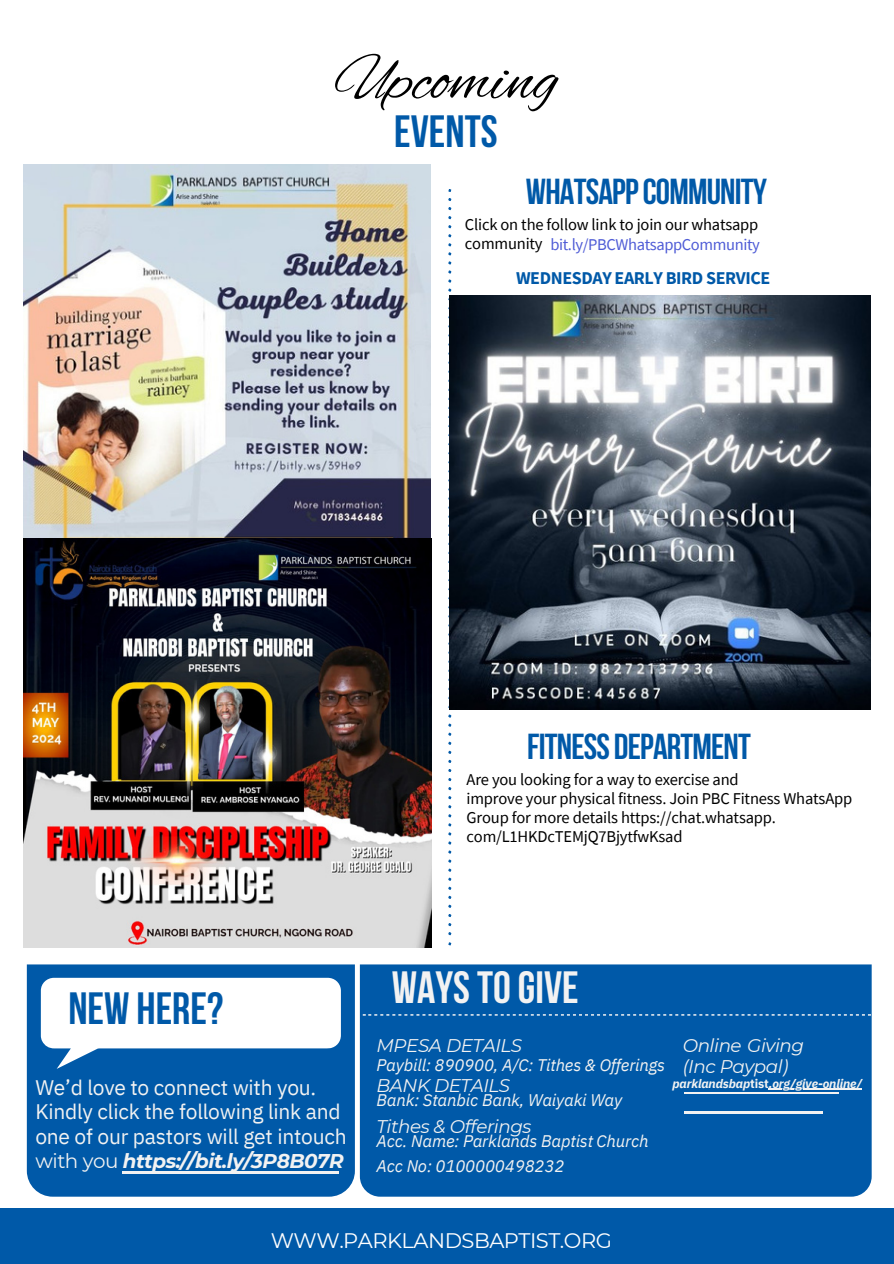
<style>
.page{position:relative;width:894px;height:1264px;background:#fff}
.page>*{position:absolute;margin:0;border:0;box-sizing:border-box;transform-origin:0 0}
.t1{font:66.3px "Alex Brush";color:#000}
.t2{font:700 45px "Bebas Neue";color:#0059a8}
.t3{font:700 45px "Bebas Neue";color:#f2f2f2}
.t4{font:700 36px "Bebas Neue";letter-spacing:-.025em;color:#0059a8}
.t5{font:21px/24.8px "IBM Plex Sans";letter-spacing:-.01em;color:#f2f2f2}
.t6{font:21px "Montserrat";letter-spacing:-.025em;color:#fff}
.t7{font:italic 700 19.95px "Montserrat";letter-spacing:-.025em;color:#f2f2f2}
.t8{font:italic 18.3px "Montserrat";letter-spacing:-.025em;color:#f2f2f2}
.t9{font:700 18px "Source Sans Pro";letter-spacing:-.025em;color:#0059a8}
.t10{font:italic 16.8px "IBM Plex Sans";letter-spacing:-.01em;color:#f2f2f2}
.t11{font:16.5px/19.2px "Source Sans Pro";letter-spacing:-.01em;color:#000}
.t12{font:16.5px "Source Sans Pro";letter-spacing:-.025em;color:#4f5cd6}
.t13{font:italic 700 12.3px "IBM Plex Sans";letter-spacing:-.01em;color:#f2f2f2}
.s1{font-weight:400;font-style:normal}
.s2{font-style:normal}
</style>
<div class="page">
<svg style="left:448px;top:189px;width:3px;height:756px"></svg>
<div style="left:0;top:1207px;width:893px;height:56px;background:#0059a8"></div>
<div style="left:27px;top:964px;width:328px;height:232px;background:#0059a8"></div>
<svg style="left:41px;top:977px;width:300px;height:91px"></svg>
<div style="left:360px;top:964px;width:511px;height:232px;background:#0059a8"></div>
<svg style="left:368px;top:1014px;width:478px;height:1px"></svg>
<hr style="left:123px;top:1171px;width:215px;height:2px;background:#f2f2f2">
<hr style="left:683px;top:1092px;width:155px;height:1px;background:#f2f2f2">
<hr style="left:683px;top:1111px;width:139px;height:2px;background:#f2f2f2">
<img style="left:449px;top:295px;width:420px;height:414px">
<img style="left:23px;top:164px;width:407px;height:375px">
<img style="left:23px;top:539px;width:408px;height:408px">
<hr style="left:768px;top:1088px;width:93px;height:1px;background:#f2f2f2">
<p class="t1" style="left:334px;top:43px;width:225px">Upcoming</p>
<h4 class="t2" style="left:394px;top:113px;width:105px">EVENTS</h4>
<p class="t4" style="left:526px;top:177px;width:242px">WHATSAPP COMMUNITY</p>
<h4 class="t11" style="left:465px;top:214px;width:295px">Click on the follow link to join our whatsapp</h4>
<p class="t11" style="left:465px;top:233px;width:79px">community</p>
<p class="t12" style="left:550px;top:233px;width:211px">bit.ly/PBCWhatsappCommunity</p>
<p class="t9" style="left:516px;top:266px;width:256px">WEDNESDAY EARLY BIRD SERVICE</p>
<p class="t4" style="left:527px;top:732px;width:225px">FITNESS DEPARTMENT</p>
<p class="t11" style="left:466px;top:769px;width:273px">Are you looking for a way to exercise and</p>
<p class="t11" style="left:466px;top:788px;width:387px">improve your physical fitness. Join PBC Fitness WhatsApp<br>Group for more details https://chat.whatsapp. com/L1HKDcTEMjQ7BjytfwKsad</p>
<p class="t2" style="left:68px;top:989px;width:156px">NEW HERE?</p>
<p class="t5" style="left:35px;top:1074px;width:313px">We’d love to connect with you.<br>Kindly click the following link and one of our pastors will get intouch</p>
<p class="t7" style="left:35px;top:1148px;width:310px"><span class="s1">with you</span> https://bit.ly/3P8B07R</p>
<p class="t3" style="left:391px;top:969px;width:188px">WAYS TO GIVE</p>
<h3 class="t8" style="left:682px;top:1033px;width:123px">Online Giving</h3>
<p class="t8" style="left:376px;top:1034px;width:147px">MPESA DETAILS</p>
<p class="t8" style="left:376px;top:1074px;width:135px">BANK DETAILS</p>
<p class="t8" style="left:376px;top:1115px;width:157px">Tithes &amp; Offerings</p>
<h6 class="t10" style="left:376px;top:1054px;width:290px">Paybill: 890900, A/C: Tithes &amp; Offerings</h6>
<h3 class="t8" style="left:682px;top:1055px;width:107px">(Inc Paypal)</h3>
<h2 class="t13" style="left:672px;top:1075px;width:191px">parklandsbap<span class="s2">tist</span>.org/give-online/</h2>
<p class="t10" style="left:376px;top:1089px;width:247px">Bank: Stanbic Bank, Waiyaki Way</p>
<p class="t10" style="left:376px;top:1130px;width:273px">Acc. Name: Parklands Baptist Church</p>
<p class="t10" style="left:376px;top:1154px;width:189px">Acc No: 0100000498232</p>
<p class="t6" style="left:271px;top:1227px;width:342px">WWW.PARKLANDSBAPTIST.ORG</p>
</div>
